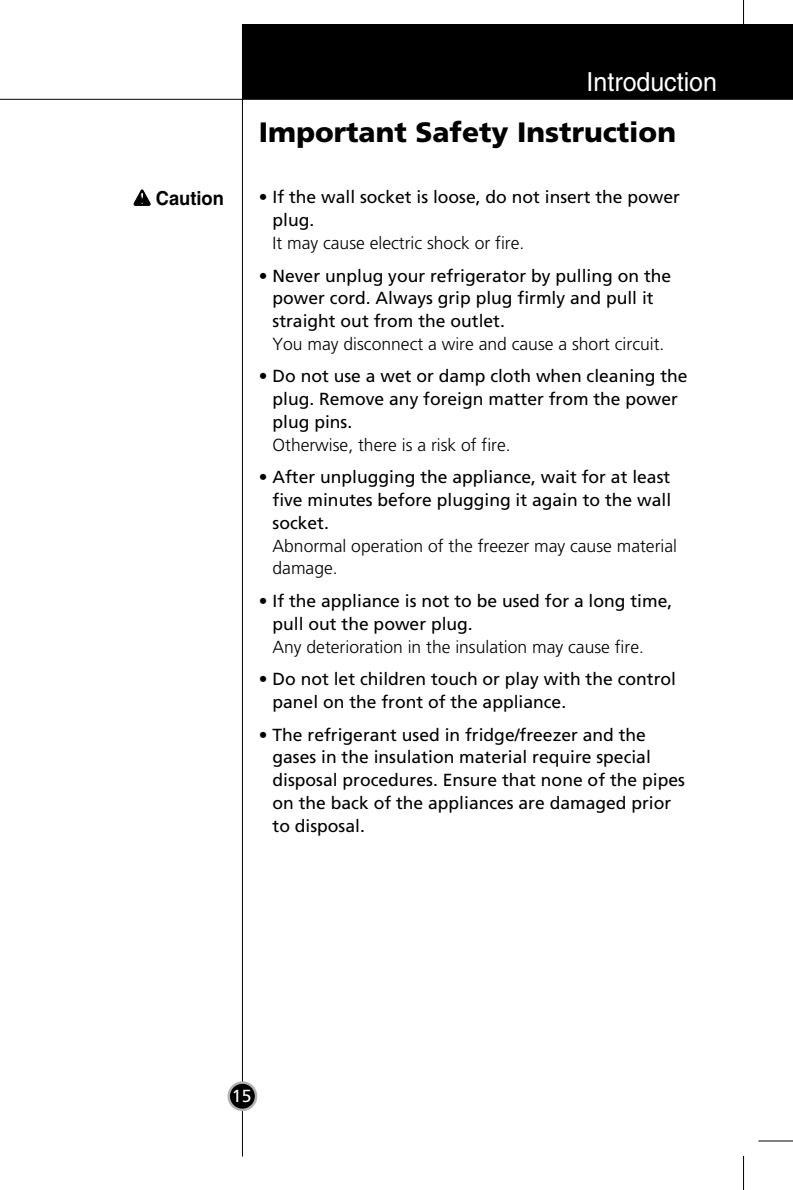
<style>
.page{position:relative;width:793px;height:1190px;background:#fff}
.page>*{position:absolute;margin:0;border:0;box-sizing:border-box;transform-origin:0 0}
.t1{font:900 28px "Frutiger";color:#000}
.t2{font:26.25px "Helvetica";color:#fff;scale:.95 1}
.t3{font:700 19.25px "Helvetica";color:#000;scale:.95 1}
.t4{font:17.5px/22.8px "Frutiger";color:#000}
.t5{font:300 17.5px/22.8px "Frutiger";color:#000}
.t6{font:17.5px "Frutiger";color:#fff}
.s1{font-weight:300}
</style>
<div class="page">
<div style="left:243px;top:25px;width:550px;height:74px;background:#000"></div>
<svg style="left:743px;top:0;width:1px;height:25px"></svg>
<hr style="left:743px;top:1156px;width:1px;height:34px;background:#000">
<hr style="left:758px;top:1141px;width:35px;height:1px;background:#000">
<hr style="left:242px;top:25px;width:1px;height:1132px;background:#000">
<hr style="left:0;top:99px;width:793px;height:1px;background:#000">
<svg style="left:227px;top:1081px;width:30px;height:30px"></svg>
<div style="left:230px;top:1084px;width:25px;height:25px;background:#000;border-radius:50%"></div>
<p class="t3" style="left:156px;top:191px;width:73px">Caution</p>
<h2 class="t2" style="left:586px;top:73px;width:139px">Introduction</h2>
<h1 class="t1" style="left:259px;top:121px;width:418px">Important Safety Instruction</h1>
<p class="t4" style="left:272px;top:187px;width:409px;text-indent:-14px"><span class="s1">•</span> If the wall socket is loose, do not insert the power plug.</p>
<p class="t5" style="left:272px;top:233px;width:253px">It may cause electric shock or fire.</p>
<p class="t4" style="left:272px;top:265px;width:400px;text-indent:-14px"><span class="s1">•</span> Never unplug your refrigerator by pulling on the power cord. Always grip plug firmly and pull it straight out from the outlet.</p>
<p class="t5" style="left:272px;top:334px;width:393px">You may disconnect a wire and cause a short circuit.</p>
<p class="t4" style="left:272px;top:366px;width:417px;text-indent:-14px"><span class="s1">•</span> Do not use a wet or damp cloth when cleaning the plug. Remove any foreign matter from the power plug pins.</p>
<p class="t5" style="left:272px;top:435px;width:240px">Otherwise, there is a risk of fire.</p>
<p class="t4" style="left:272px;top:467px;width:400px;text-align:justify;text-indent:-14px"><span class="s1">•</span> After unplugging the appliance, wait for at least five minutes before plugging it again to the wall socket.</p>
<p class="t5" style="left:272px;top:536px;width:406px">Abnormal operation of the freezer may cause material damage.</p>
<p class="t4" style="left:272px;top:591px;width:401px;text-indent:-14px"><span class="s1">•</span> If the appliance is not to be used for a long time, pull out the power plug.</p>
<p class="t5" style="left:272px;top:636px;width:373px">Any deterioration in the insulation may cause fire.</p>
<p class="t4" style="left:272px;top:669px;width:405px;text-indent:-14px"><span class="s1">•</span> Do not let children touch or play with the control panel on the front of the appliance.</p>
<p class="t4" style="left:272px;top:725px;width:414px;text-indent:-14px"><span class="s1">•</span> The refrigerant used in fridge/freezer and the gases in the insulation material require special disposal procedures. Ensure that none of the pipes on the back of the appliances are damaged prior to disposal.</p>
<p class="t6" style="left:232px;top:1089px;width:21px">15</p>
</div>
